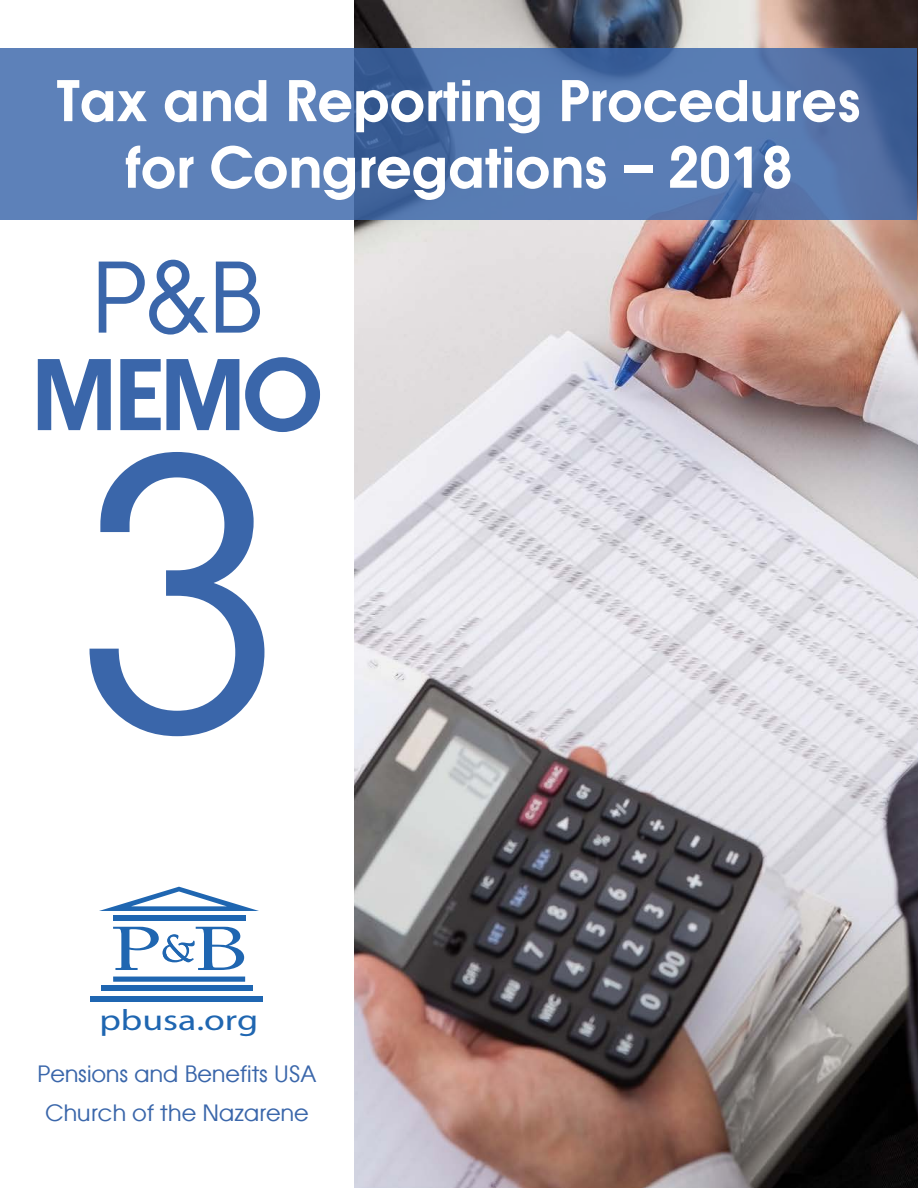
<style>
.page{position:relative;width:918px;height:1188px;background:#fff}
.page>*{position:absolute;margin:0;border:0;box-sizing:border-box;transform-origin:0 0}
.t1{font:364.5px "Atlanta";color:#3a66aa}
.t2{font:600 96px/97.5px "Atlanta";color:#3a66aa;text-align:center}
.t3{font:600 55.5px/66.6px "Atlanta";color:#fff;text-align:center}
.t4{font:29.55px "Myriad Pro";color:#1f66b1;scale:1.28 1}
.t5{font:22.5px/39px "Atlanta";color:#3a66aa;text-align:center}
.s1{font-size:58.5px}
.s2{font-weight:400}
</style>
<div class="page">
<img style="left:354px;top:0;width:563px;height:1188px">
<svg style="left:1px;top:48px;width:916px;height:172px;background:#5477af"></svg>
<svg style="left:99px;top:887px;width:160px;height:24px"></svg>
<div style="left:113px;top:977px;width:132px;height:5px;background:#1f66b1"></div>
<div style="left:113px;top:916px;width:132px;height:5px;background:#1f66b1"></div>
<svg style="left:113px;top:927px;width:131px;height:43px"></svg>
<div style="left:91px;top:996px;width:172px;height:5px;background:#1f66b1"></div>
<div style="left:101px;top:986px;width:151px;height:5px;background:#1f66b1"></div>
<p class="t3" style="left:57px;top:65px;width:806px">Tax and Reporting Procedures for Congregations <span class="s1">–</span> 2018</p>
<p class="t2" style="left:31px;top:244px;width:293px"><span class="s2">P&amp;B<br></span>MEMO</p>
<p class="t1" style="left:76px;top:335px;width:203px">3</p>
<p class="t4" style="left:99px;top:1002px;width:125px">pbusa.org</p>
<p class="t5" style="left:37px;top:1053px;width:281px">Pensions and Benefits USA<br>Church of the Nazarene</p>
</div>
